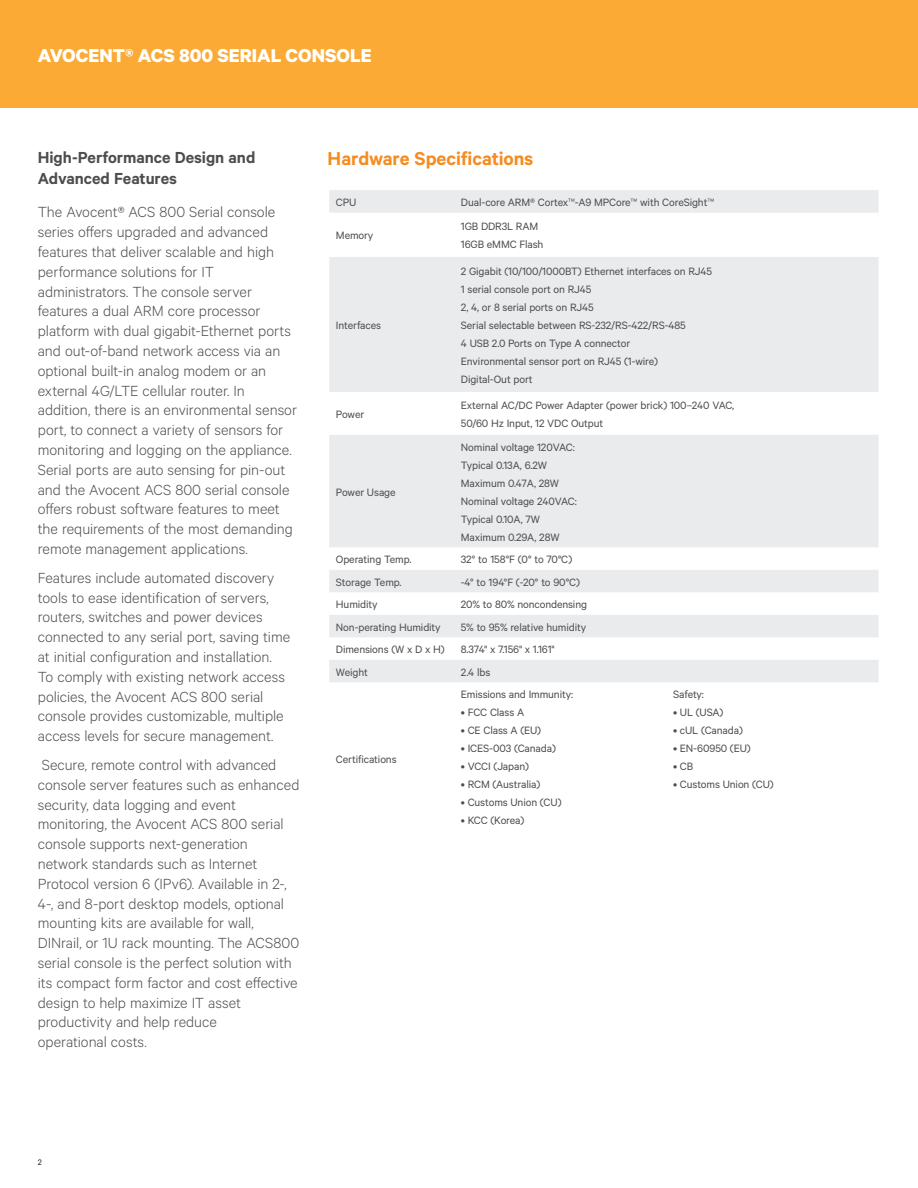
<style>
.page{position:relative;width:918px;height:1188px;background:#fff}
.page>*{position:absolute;margin:0;border:0;box-sizing:border-box;transform-origin:0 0}
.t1{font:700 21px "Calibre";color:#fff}
.t2{font:600 21px "Calibre";letter-spacing:-.005em;color:#f68b1e}
.t3{font:600 18px/21.6px "Calibre";color:#4d4d4f}
.t4{font:300 16.5px/19.8px "Calibre";color:#4d4d4f}
.t5{font:12px/18px "Calibre";letter-spacing:-.01em;color:#4d4d4f}
.t6{font:9px "Calibre";color:#231f20}
.s1{font-weight:300}
</style>
<div class="page">
<div style="left:0;top:0;width:918px;height:108px;background:#fbab35"></div>
<svg style="left:329px;top:190px;width:550px;height:492px;fill:#eaebec"></svg>
<p class="t1" style="left:38px;top:43px;width:335px">AVOCENT® ACS 800 SERIAL CONSOLE</p>
<p class="t3" style="left:38px;top:146px;width:219px">High-Performance Design and<br>Advanced Features</p>
<p class="t4" style="left:38px;top:202px;width:261px">The Avocent® ACS 800 Serial console series offers upgraded and advanced features that deliver scalable and high performance solutions for IT administrators. The console server features a dual ARM core processor platform with dual gigabit-Ethernet ports and out-of-band network access via an optional built-in analog modem or an external 4G/LTE cellular router. In addition, there is an environmental sensor port, to connect a variety of sensors for monitoring and logging on the appliance.<br>Serial ports are auto sensing for pin-out and the Avocent ACS 800 serial console offers robust software features to meet the requirements of the most demanding remote management applications.</p>
<p class="t4" style="left:38px;top:567px;width:254px">Features include automated discovery tools to ease identification of servers, routers, switches and power devices connected to any serial port, saving time at initial configuration and installation.<br>To comply with existing network access policies, the Avocent ACS 800 serial console provides customizable, multiple access levels for secure management.</p>
<p class="t4" style="left:38px;top:754px;width:263px">Secure, remote control with advanced console server features such as enhanced security, data logging and event monitoring, the Avocent ACS 800 serial console supports next-generation network standards such as Internet Protocol version 6 (IPv6). Available in 2-, 4-, and 8-port desktop models, optional mounting kits are available for wall, DINrail, or 1U rack mounting. The ACS800 serial console is the perfect solution with its compact form factor and cost effective design to help maximize IT asset productivity and help reduce<br>operational costs.</p>
<p class="t2" style="left:328px;top:146px;width:207px">Hardware Specifications</p>
<p class="t5" style="left:336px;top:193px;width:22px">CPU</p>
<p class="t5" style="left:461px;top:193px;width:255px">Dual-core ARM® Cortex<span class="s1">™</span>-A9 MPCore<span class="s1">™</span> with CoreSight<span class="s1">™</span></p>
<p class="t5" style="left:336px;top:226px;width:39px">Memory</p>
<p class="t5" style="left:461px;top:217px;width:84px">1GB DDR3L RAM<br>16GB eMMC Flash</p>
<p class="t5" style="left:336px;top:316px;width:47px">Interfaces</p>
<p class="t5" style="left:461px;top:262px;width:253px">2 Gigabit (10/100/1000BT) Ethernet interfaces on RJ45<br>1 serial console port on RJ45<br>2, 4, or 8 serial ports on RJ45<br>Serial selectable between RS-232/RS-422/RS-485<br>4 USB 2.0 Ports on Type A connector<br>Environmental sensor port on RJ45 (1-wire)<br>Digital-Out port</p>
<p class="t5" style="left:336px;top:405px;width:30px">Power</p>
<p class="t5" style="left:461px;top:396px;width:275px">External AC/DC Power Adapter (power brick) 100–240 VAC,<br>50/60 Hz Input, 12 VDC Output</p>
<p class="t5" style="left:336px;top:482px;width:61px">Power Usage</p>
<p class="t5" style="left:461px;top:437px;width:117px">Nominal voltage 120VAC:<br>Typical 0.13A, 6.2W<br>Maximum 0.47A, 28W<br>Nominal voltage 240VAC:<br>Typical 0.10A, 7W<br>Maximum 0.29A, 28W</p>
<p class="t5" style="left:336px;top:550px;width:77px">Operating Temp.</p>
<p class="t5" style="left:461px;top:550px;width:113px">32° to 158°F (0° to 70°C)</p>
<p class="t5" style="left:336px;top:572px;width:67px">Storage Temp.</p>
<p class="t5" style="left:461px;top:572px;width:121px">-4° to 194°F (-20° to 90°C)</p>
<p class="t5" style="left:336px;top:595px;width:43px">Humidity</p>
<p class="t5" style="left:461px;top:595px;width:128px">20% to 80% noncondensing</p>
<p class="t5" style="left:336px;top:617px;width:106px">Non-perating Humidity</p>
<p class="t5" style="left:461px;top:617px;width:127px">5% to 95% relative humidity</p>
<p class="t5" style="left:336px;top:640px;width:110px">Dimensions (W x D x H)</p>
<p class="t5" style="left:461px;top:640px;width:95px">8.374" x 7.156" x 1.161"</p>
<p class="t5" style="left:336px;top:662px;width:33px">Weight</p>
<p class="t5" style="left:461px;top:662px;width:31px">2.4 lbs</p>
<p class="t5" style="left:336px;top:750px;width:62px">Certifications</p>
<p class="t5" style="left:461px;top:685px;width:114px">Emissions and Immunity:</p>
<p class="t5" style="left:461px;top:703px;width:65px">• FCC Class A</p>
<p class="t5" style="left:461px;top:721px;width:82px">• CE Class A (EU)</p>
<p class="t5" style="left:461px;top:739px;width:97px">• ICES-003 (Canada)</p>
<p class="t5" style="left:461px;top:757px;width:70px">• VCCI (Japan)</p>
<p class="t5" style="left:461px;top:775px;width:81px">• RCM (Australia)</p>
<p class="t5" style="left:461px;top:793px;width:102px">• Customs Union (CU)</p>
<p class="t5" style="left:461px;top:811px;width:65px">• KCC (Korea)</p>
<p class="t5" style="left:673px;top:685px;width:32px">Safety:</p>
<p class="t5" style="left:673px;top:703px;width:52px">• UL (USA)</p>
<p class="t5" style="left:673px;top:721px;width:71px">• cUL (Canada)</p>
<p class="t5" style="left:673px;top:739px;width:79px">• EN-60950 (EU)</p>
<p class="t5" style="left:673px;top:757px;width:22px">• CB</p>
<p class="t5" style="left:673px;top:775px;width:102px">• Customs Union (CU)</p>
<p class="t6" style="left:38px;top:1157px;width:6px">2</p>
</div>
